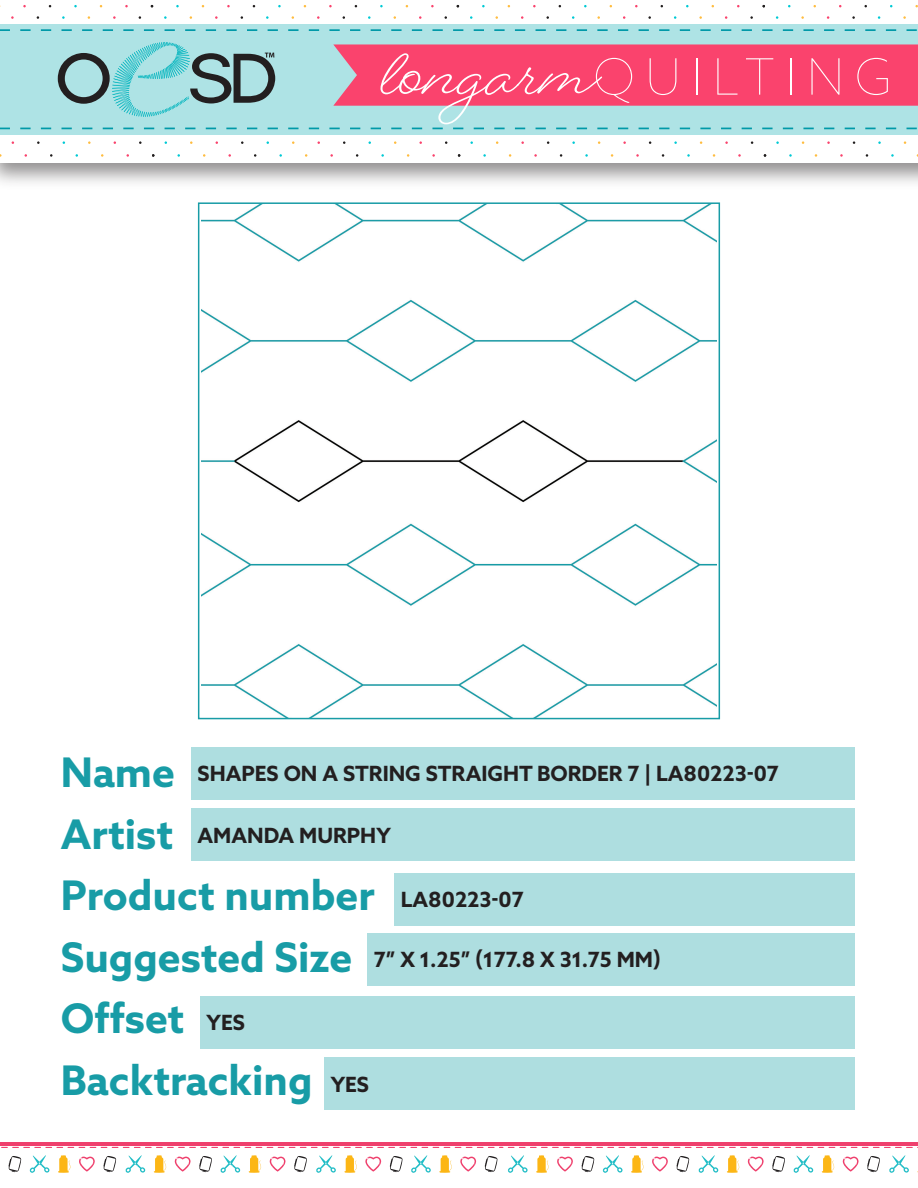
<style>
.page{position:relative;width:918px;height:1188px;background:#fff}
.page>*{position:absolute;margin:0;border:0;box-sizing:border-box;transform-origin:0 0}
.t1{font:100 50.25px "Azo Sans";letter-spacing:.2em;color:#fff}
.t2{font:700 40.8px/61.5px "Azo Sans";color:#189ca6}
.t3{font:700 21px "Azo Sans";color:#231f20}
</style>
<div class="page">
<img style="left:201px;top:205px;width:516px;height:511px">
<div style="left:198px;top:202px;width:522px;height:517px;border:2px solid #189ca6"></div>
<div style="left:0;top:24px;width:918px;height:110px;background:#aee3e5"></div>
<svg style="left:0;top:29px;width:917px;height:2px"></svg>
<svg style="left:0;top:128px;width:330px;height:2px"></svg>
<svg style="left:57px;top:42px;width:219px;height:75px"></svg>
<svg style="left:330px;top:44px;width:588px;height:86px"></svg>
<svg style="left:8px;top:1156px;width:13px;height:16px"></svg>
<svg style="left:58px;top:1155px;width:13px;height:18px"></svg>
<svg style="left:79px;top:1157px;width:16px;height:15px"></svg>
<svg style="left:30px;top:1155px;width:19px;height:18px"></svg>
<svg style="left:103px;top:1156px;width:13px;height:16px"></svg>
<svg style="left:154px;top:1155px;width:12px;height:18px"></svg>
<svg style="left:175px;top:1157px;width:16px;height:15px"></svg>
<svg style="left:126px;top:1155px;width:19px;height:18px"></svg>
<svg style="left:199px;top:1156px;width:13px;height:16px"></svg>
<svg style="left:248px;top:1155px;width:13px;height:18px"></svg>
<svg style="left:270px;top:1157px;width:16px;height:15px"></svg>
<svg style="left:221px;top:1155px;width:19px;height:18px"></svg>
<svg style="left:294px;top:1156px;width:13px;height:16px"></svg>
<svg style="left:344px;top:1155px;width:13px;height:18px"></svg>
<svg style="left:365px;top:1157px;width:16px;height:15px"></svg>
<svg style="left:316px;top:1155px;width:20px;height:18px"></svg>
<svg style="left:390px;top:1156px;width:13px;height:16px"></svg>
<svg style="left:439px;top:1155px;width:13px;height:18px"></svg>
<svg style="left:460px;top:1157px;width:16px;height:15px"></svg>
<svg style="left:411px;top:1155px;width:20px;height:18px"></svg>
<svg style="left:485px;top:1156px;width:13px;height:16px"></svg>
<hr style="left:0;top:1142px;width:502px;height:3px;background:#ef406d">
<svg style="left:1px;top:1147px;width:494px;height:1px"></svg>
<svg style="left:536px;top:1155px;width:13px;height:18px"></svg>
<svg style="left:557px;top:1157px;width:16px;height:15px"></svg>
<svg style="left:508px;top:1155px;width:20px;height:18px"></svg>
<svg style="left:581px;top:1156px;width:13px;height:16px"></svg>
<svg style="left:631px;top:1155px;width:13px;height:18px"></svg>
<svg style="left:652px;top:1157px;width:16px;height:15px"></svg>
<svg style="left:603px;top:1155px;width:20px;height:18px"></svg>
<svg style="left:676px;top:1156px;width:13px;height:16px"></svg>
<svg style="left:727px;top:1155px;width:12px;height:18px"></svg>
<svg style="left:748px;top:1157px;width:16px;height:15px"></svg>
<svg style="left:699px;top:1155px;width:19px;height:18px"></svg>
<svg style="left:772px;top:1156px;width:13px;height:16px"></svg>
<svg style="left:822px;top:1155px;width:12px;height:18px"></svg>
<svg style="left:843px;top:1157px;width:16px;height:15px"></svg>
<svg style="left:794px;top:1155px;width:19px;height:18px"></svg>
<svg style="left:867px;top:1156px;width:13px;height:16px"></svg>
<svg style="left:889px;top:1155px;width:20px;height:18px"></svg>
<hr style="left:500px;top:1142px;width:418px;height:3px;background:#ef406d">
<svg style="left:499px;top:1147px;width:419px;height:1px"></svg>
<div style="left:191px;top:747px;width:664px;height:53px;background:#aedee0"></div>
<div style="left:191px;top:808px;width:664px;height:53px;background:#aedee0"></div>
<div style="left:394px;top:873px;width:461px;height:52px;background:#aedee0"></div>
<div style="left:367px;top:933px;width:488px;height:52px;background:#aedee0"></div>
<div style="left:200px;top:996px;width:655px;height:52px;background:#aedee0"></div>
<div style="left:324px;top:1057px;width:531px;height:53px;background:#aedee0"></div>
<h1 class="t1" style="left:593px;top:45px;width:300px">QUILTING</h1>
<h2 class="t2" style="left:61px;top:741px;width:315px">Name<br>Artist<br>Product number<br>Suggested Size<br>Offset<br>Backtracking</h2>
<p class="t3" style="left:198px;top:760px;width:583px">SHAPES ON A STRING STRAIGHT BORDER 7 | LA80223-07</p>
<p class="t3" style="left:198px;top:822px;width:195px">AMANDA MURPHY</p>
<p class="t3" style="left:401px;top:886px;width:124px">LA80223-07</p>
<p class="t3" style="left:374px;top:946px;width:289px">7” X 1.25” (177.8 X 31.75 MM)</p>
<p class="t3" style="left:207px;top:1009px;width:40px">YES</p>
<p class="t3" style="left:331px;top:1070px;width:40px">YES</p>
</div>
